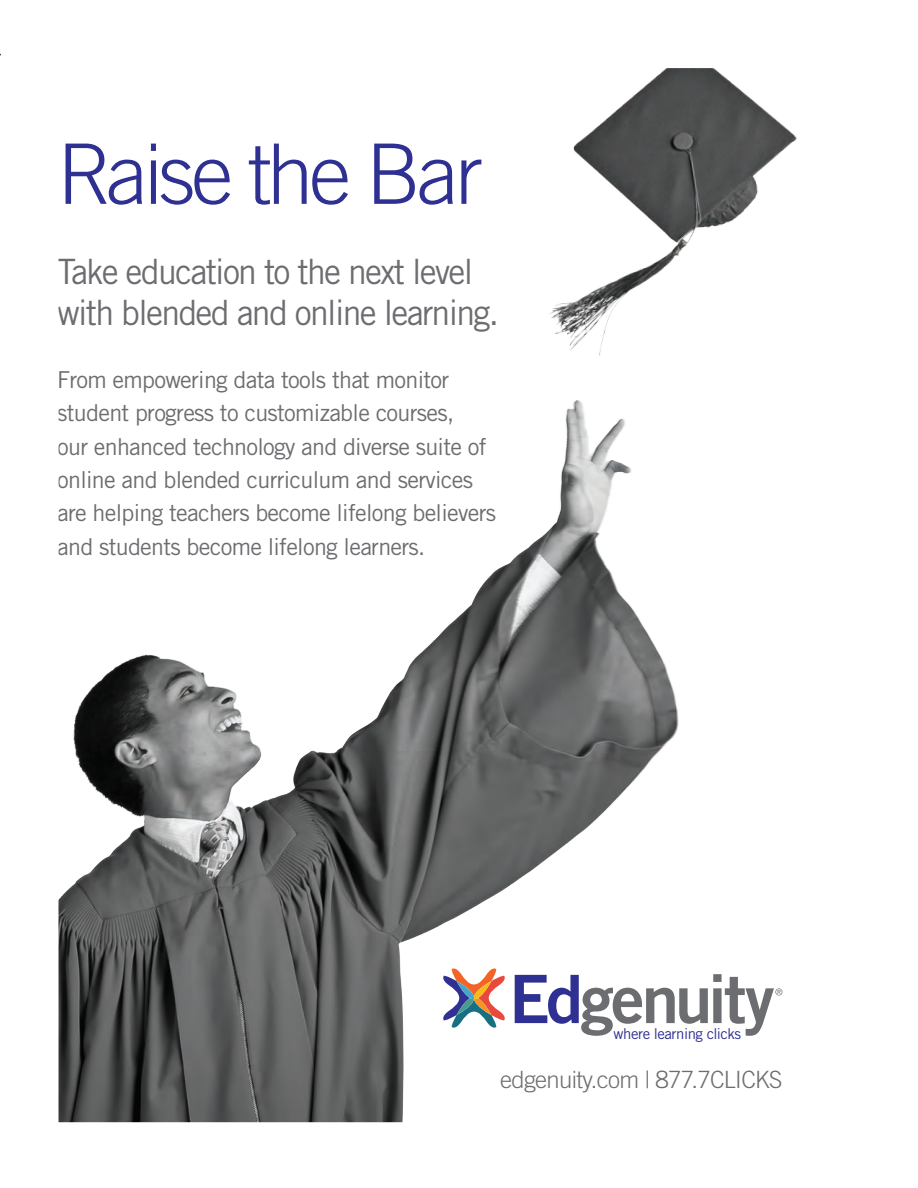
<style>
.page{position:relative;width:918px;height:1188px;background:#fff}
.page>*{position:absolute;margin:0;border:0;box-sizing:border-box;transform-origin:0 0}
.t1{font:300 83.4px "Trade Gothic LT Std";letter-spacing:-.05em;color:#2e3092}
.t2{font:34.95px/41.1px "Trade Gothic LT Std";letter-spacing:-.05em;color:#6c6d70}
.t3{font:300 23.85px "Trade Gothic LT Std";letter-spacing:-.025em;color:#6c6d70}
.t4{font:23.25px/33.5px "Trade Gothic LT Std";letter-spacing:-.03em;color:#6c6d70}
.t5{font:15px "Trade Gothic LT Std";letter-spacing:-.03em;color:#2e3092}
</style>
<div class="page">
<hr style="left:0;top:54px;width:837px;height:1px;background:#231f20">
<img style="left:549px;top:68px;width:248px;height:288px">
<img style="left:59px;top:400px;width:620px;height:722px">
<svg style="left:443px;top:968px;width:62px;height:60px"></svg>
<svg style="left:515px;top:974px;width:267px;height:62px"></svg>
<div style="left:3px;top:43px;width:860px;height:23px;background:#fff"></div>
<p class="t1" style="left:57px;top:125px;width:427px">Raise the Bar</p>
<p class="t2" style="left:57px;top:250px;width:444px">Take education to the next level with blended and online learning.</p>
<p class="t4" style="left:57px;top:363px;width:440px">From empowering data tools that monitor student progress to customizable courses,<br>our enhanced technology and diverse suite of online and blended curriculum and services are helping teachers become lifelong believers and students become lifelong learners.</p>
<p class="t5" style="left:614px;top:1025px;width:129px">where learning clicks</p>
<p class="t3" style="left:500px;top:1065px;width:284px">edgenuity.com | 877.7CLICKS</p>
</div>
